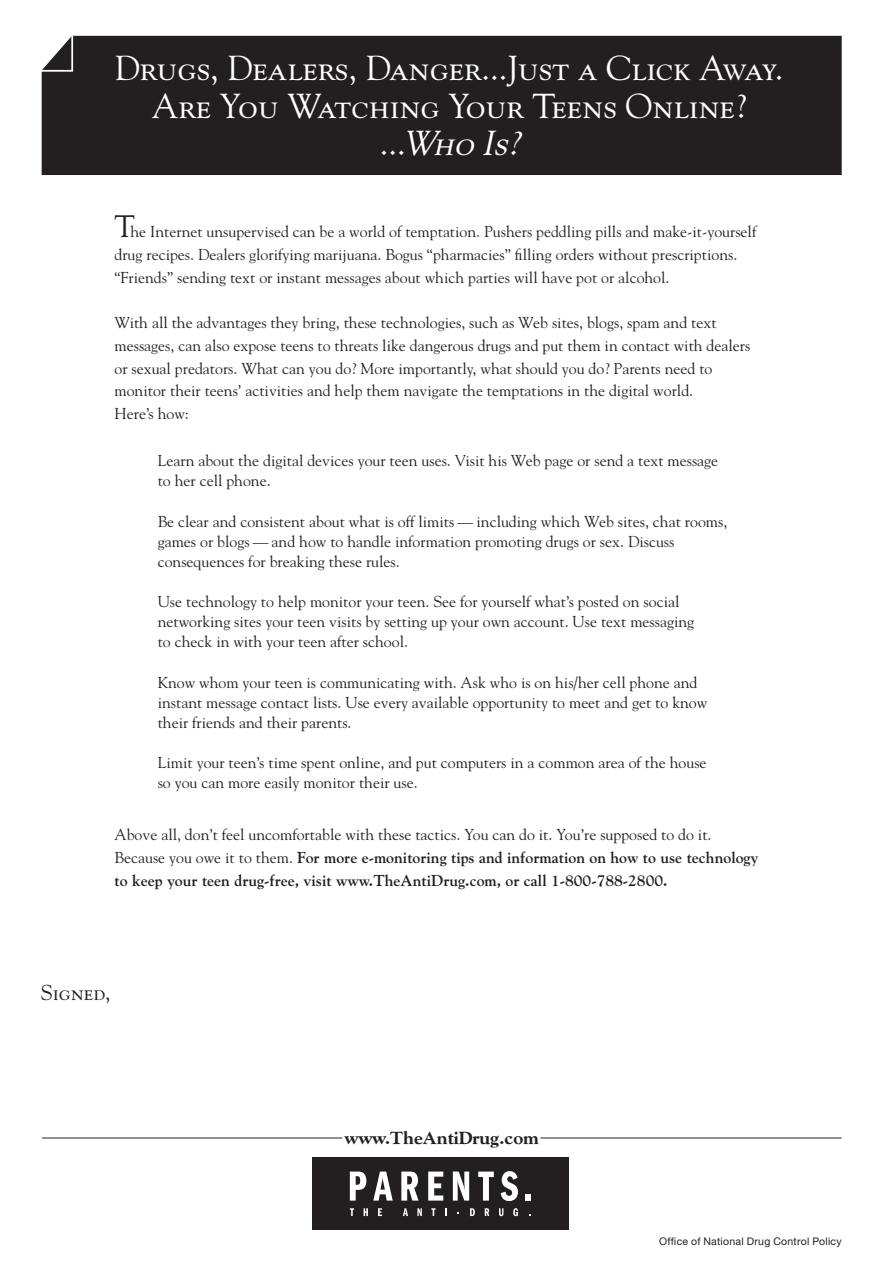
<style>
.page{position:relative;width:882px;height:1261px;background:#fff}
.page>*{position:absolute;margin:0;border:0;box-sizing:border-box;transform-origin:0 0}
.t1{font:34.48px/38px "Goudy SC";color:#fff;text-align:center}
.t2{font:21.53px "Goudy SC";color:#231f20}
.t3{font:800 17.85px "Goudy";color:#231f20}
.t4{font:15.75px/20.1px "Goudy";color:#231f20}
.t5{font:700 15.75px/22.8px "Goudy";color:#231f20}
.t6{font:10.5px "Helvetica Neue";letter-spacing:.025em;color:#231f20}
.s1{font-style:italic}
.s2{font-size:30.97px}
.s3{font-weight:400}
</style>
<div class="page">
<div style="left:312px;top:1157px;width:256px;height:72px;background:#231f20"></div>
<svg style="left:350px;top:1171px;width:16px;height:29px"></svg>
<svg style="left:373px;top:1171px;width:19px;height:29px"></svg>
<svg style="left:401px;top:1171px;width:17px;height:29px"></svg>
<svg style="left:428px;top:1171px;width:15px;height:29px"></svg>
<svg style="left:453px;top:1171px;width:16px;height:29px"></svg>
<svg style="left:478px;top:1171px;width:16px;height:29px"></svg>
<svg style="left:500px;top:1171px;width:18px;height:29px"></svg>
<svg style="left:525px;top:1194px;width:5px;height:6px"></svg>
<svg style="left:350px;top:1208px;width:4px;height:7px"></svg>
<svg style="left:363px;top:1208px;width:5px;height:7px"></svg>
<svg style="left:378px;top:1208px;width:4px;height:7px"></svg>
<svg style="left:403px;top:1208px;width:5px;height:7px"></svg>
<svg style="left:417px;top:1208px;width:5px;height:7px"></svg>
<svg style="left:431px;top:1208px;width:4px;height:7px"></svg>
<svg style="left:470px;top:1208px;width:5px;height:7px"></svg>
<svg style="left:484px;top:1208px;width:5px;height:7px"></svg>
<svg style="left:499px;top:1208px;width:4px;height:8px"></svg>
<svg style="left:513px;top:1208px;width:5px;height:8px"></svg>
<hr style="left:42px;top:1137px;width:300px;height:1px;background:#231f20">
<hr style="left:540px;top:1137px;width:301px;height:1px;background:#231f20">
<div style="left:42px;top:36px;width:799px;height:139px;background:#231f20"></div>
<svg style="left:41px;top:35px;width:33px;height:38px"></svg>
<h1 class="t1" style="left:115px;top:51px;width:670px">Drugs, Dealers, Danger...Just a Click Away.<br>Are You Watching Your Teens Online?<br>. . .<span class="s1">Who Is?</span></h1>
<p class="t4" style="left:114px;top:221px;width:643px;line-height:22.8px"><span class="s2">T</span>he Internet unsupervised can be a world of temptation. Pushers peddling pills and make-it-yourself drug recipes. Dealers glorifying marijuana. Bogus “pharmacies” filling orders without prescriptions. “Friends” sending text or instant messages about which parties will have pot or alcohol.</p>
<p class="t4" style="left:114px;top:312px;width:637px;line-height:22.8px">With all the advantages they bring, these technologies, such as Web sites, blogs, spam and text messages, can also expose teens to threats like dangerous drugs and put them in contact with dealers or sexual predators. What can you do? More importantly, what should you do? Parents need to monitor their teens’ activities and help them navigate the temptations in the digital world.<br>Here’s how:</p>
<p class="t4" style="left:158px;top:452px;width:562px">Learn about the digital devices your teen uses. Visit his Web page or send a text message to her cell phone.</p>
<p class="t4" style="left:158px;top:512px;width:571px">Be clear and consistent about what is off limits — including which Web sites, chat rooms, games or blogs — and how to handle information promoting drugs or sex. Discuss consequences for breaking these rules.</p>
<p class="t4" style="left:158px;top:592px;width:538px">Use technology to help monitor your teen. See for yourself what’s posted on social networking sites your teen visits by setting up your own account. Use text messaging to check in with your teen after school.</p>
<p class="t4" style="left:158px;top:673px;width:551px">Know whom your teen is communicating with. Ask who is on his/her cell phone and instant message contact lists. Use every available opportunity to meet and get to know their friends and their parents.</p>
<p class="t4" style="left:158px;top:754px;width:550px">Limit your teen’s time spent online, and put computers in a common area of the house so you can more easily monitor their use.</p>
<p class="t5" style="left:114px;top:824px;width:645px"><span class="s3">Above all, don’t feel uncomfortable with these tactics. You can do it. You’re supposed to do it.<br>Because you owe it to them.</span> For more e-monitoring tips and information on how to use technology to keep your teen drug-free, visit www.TheAntiDrug.com, or call 1-800-788-2800.</p>
<h2 class="t2" style="left:41px;top:983px;width:71px">Signed,</h2>
<p class="t3" style="left:345px;top:1130px;width:196px">www.TheAntiDrug.com</p>
<p class="t6" style="left:659px;top:1236px;width:184px">Office of National Drug Control Policy</p>
</div>
